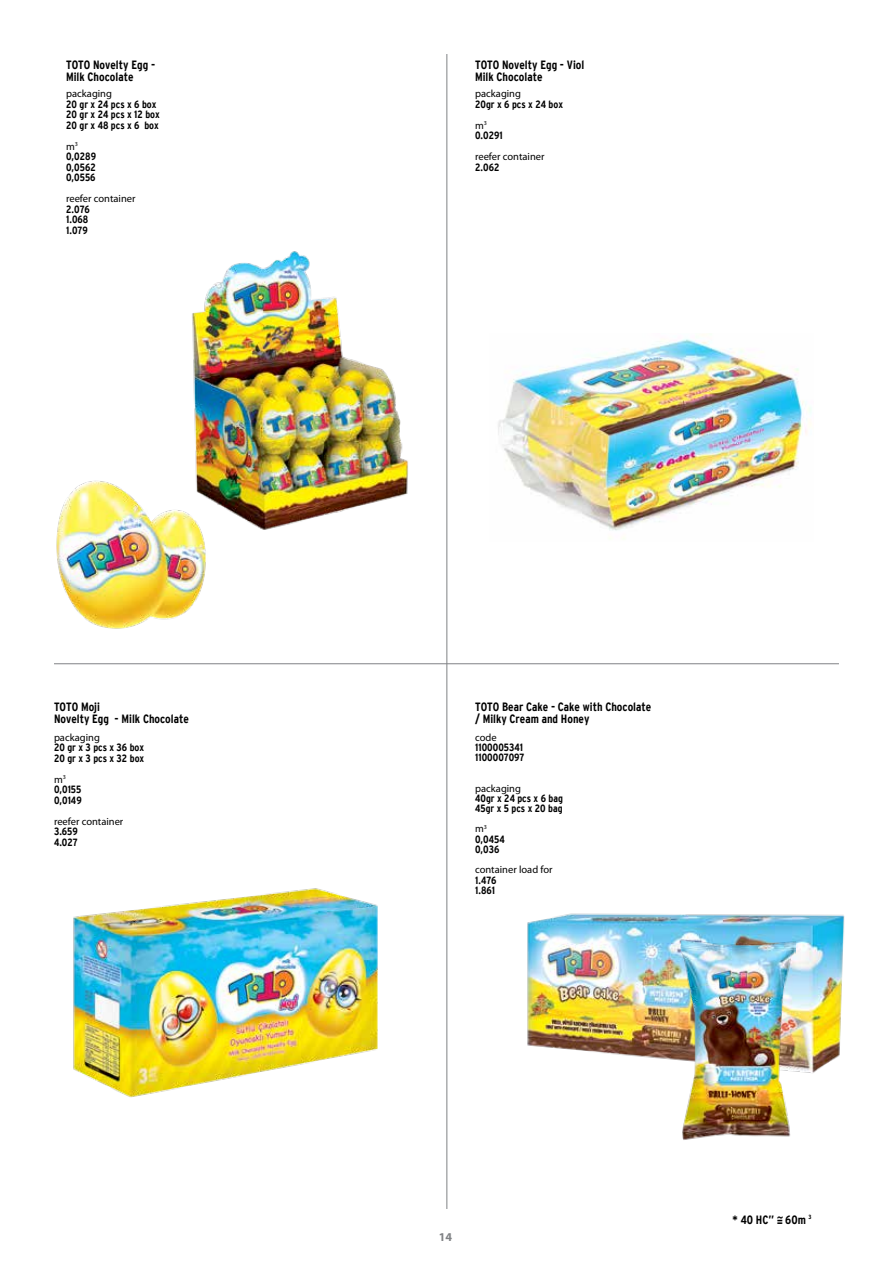
<style>
.page{position:relative;width:893px;height:1263px;background:#fff}
.page>*{position:absolute;margin:0;border:0;box-sizing:border-box;transform-origin:0 0}
.t1{font:700 condensed 12px/12px "Interstate TR";color:#000}
.t2{font:700 12px "Myriad Pro";color:#808285}
.t3{font:700 condensed 10.5px/10.5px "Interstate TR";color:#000}
.t4{font:10.5px "Myriad Pro";color:#000}
.t5{font:700 condensed 6px "Interstate TR";color:#000}
</style>
<div class="page">
<img style="left:527px;top:913px;width:318px;height:160px">
<img style="left:680px;top:934px;width:115px;height:206px">
<hr style="left:54px;top:663px;width:785px;height:1px;background:#808285">
<hr style="left:446px;top:54px;width:1px;height:1155px;background:#808285">
<img style="left:192px;top:251px;width:216px;height:279px">
<img style="left:56px;top:476px;width:152px;height:153px">
<img style="left:498px;top:334px;width:313px;height:205px">
<img style="left:73px;top:888px;width:305px;height:210px">
<p class="t1" style="left:66px;top:58px;width:91px">TOTO Novelty Egg -<br>Milk Chocolate</p>
<p class="t4" style="left:66px;top:87px;width:47px">packaging</p>
<p class="t3" style="left:66px;top:99px;width:95px">20 gr x 24 pcs x 6 box<br>20 gr x 24 pcs x 12 box<br>20 gr x 48 pcs x 6 box</p>
<p class="t4" style="left:66px;top:140px;width:13px">m<sup>3</sup></p>
<p class="t3" style="left:66px;top:151px;width:31px;text-align:justify">0,0289<br>0,0562<br>0,0556</p>
<p class="t4" style="left:66px;top:192px;width:71px">reefer container</p>
<p class="t3" style="left:66px;top:204px;width:25px">2.076<br>1.068<br>1.079</p>
<p class="t1" style="left:54px;top:701px;width:136px">TOTO Moji<br>Novelty Egg - Milk Chocolate</p>
<p class="t4" style="left:54px;top:731px;width:47px">packaging</p>
<p class="t3" style="left:54px;top:742px;width:92px">20 gr x 3 pcs x 36 box<br>20 gr x 3 pcs x 32 box</p>
<p class="t4" style="left:54px;top:773px;width:13px">m<sup>3</sup></p>
<p class="t3" style="left:54px;top:784px;width:29px">0,0155<br>0,0149</p>
<p class="t4" style="left:54px;top:815px;width:71px">reefer container</p>
<p class="t3" style="left:54px;top:826px;width:25px">3.659<br>4.027</p>
<p class="t1" style="left:475px;top:58px;width:111px">TOTO Novelty Egg - Viol<br>Milk Chocolate</p>
<p class="t4" style="left:475px;top:87px;width:47px">packaging</p>
<p class="t3" style="left:475px;top:99px;width:89px">20gr x 6 pcs x 24 box</p>
<p class="t4" style="left:475px;top:119px;width:13px">m<sup>3</sup></p>
<p class="t3" style="left:475px;top:130px;width:29px">0.0291</p>
<p class="t4" style="left:475px;top:150px;width:71px">reefer container</p>
<p class="t3" style="left:475px;top:162px;width:26px">2.062</p>
<p class="t1" style="left:475px;top:701px;width:178px">TOTO Bear Cake - Cake with Chocolate / Milky Cream and Honey</p>
<p class="t4" style="left:475px;top:731px;width:23px">code</p>
<p class="t3" style="left:475px;top:742px;width:51px">1100005341<br>1100007097</p>
<p class="t4" style="left:475px;top:782px;width:47px">packaging</p>
<p class="t3" style="left:475px;top:793px;width:89px">40gr x 24 pcs x 6 bag<br>45gr x 5 pcs x 20 bag</p>
<p class="t4" style="left:475px;top:822px;width:13px">m<sup>3</sup></p>
<p class="t3" style="left:475px;top:834px;width:31px">0,0454<br>0,036</p>
<p class="t4" style="left:475px;top:863px;width:79px">container load for</p>
<p class="t3" style="left:475px;top:875px;width:23px">1.476<br>1.861</p>
<p class="t2" style="left:439px;top:1229px;width:15px">14</p>
<p class="t1" style="left:777px;top:1211px;width:8px">~</p>
<p class="t5" style="left:809px;top:1213px;width:5px">3</p>
<p class="t1" style="left:777px;top:1216px;width:8px">=</p>
<p class="t1" style="left:733px;top:1213px;width:75px">* 40 HC” 60m</p>
</div>
